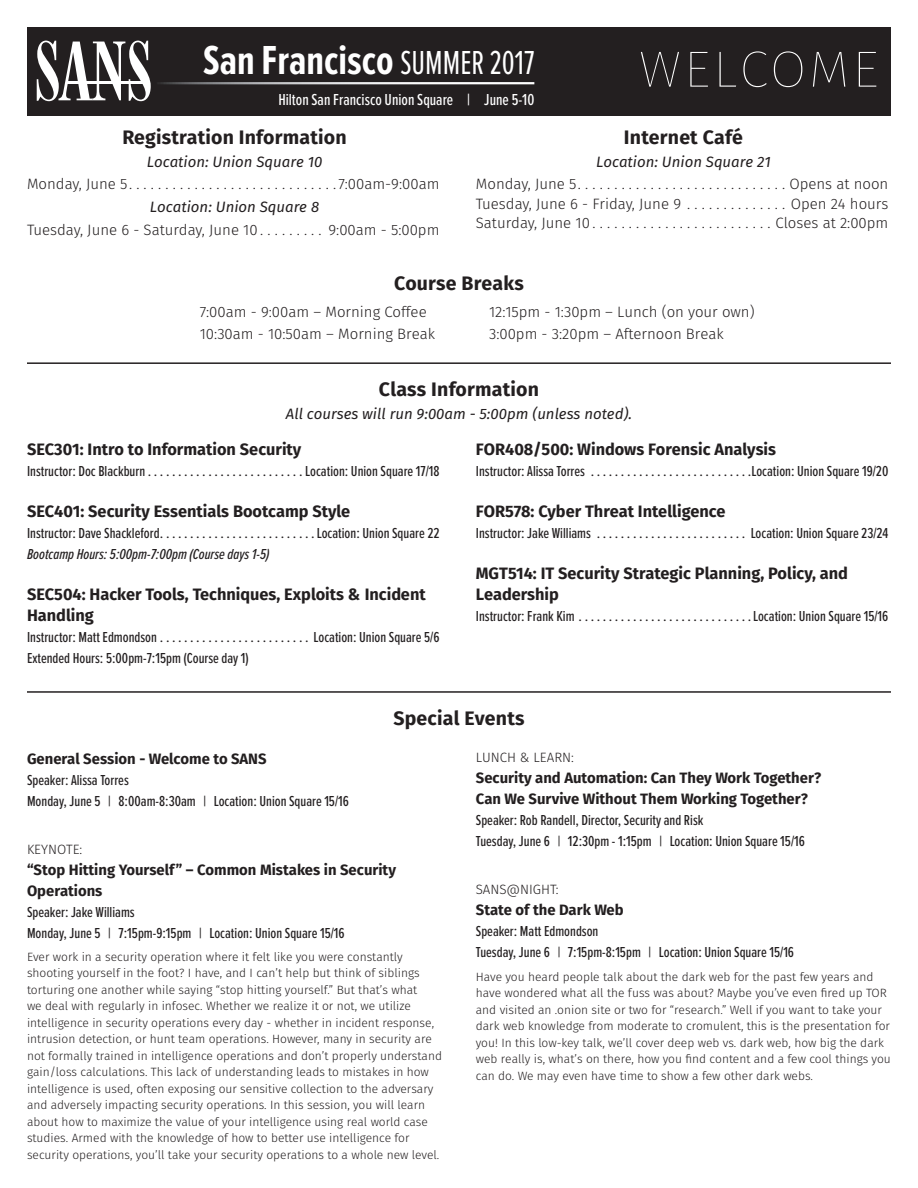
<style>
.page{position:relative;width:918px;height:1188px;background:#fff}
.page>*{position:absolute;margin:0;border:0;box-sizing:border-box;transform-origin:0 0}
.t1{font:100 51px "Fira Sans";letter-spacing:.045em;color:#fff;scale:1.05 1}
.t2{font:700 42px "Proxima Nova Ex Cn";color:#fff}
.t3{font:700 19.5px "Fira Sans";letter-spacing:.01em;color:#231f20}
.t4{font:700 16.5px/21px "Fira Sans";color:#231f20}
.t5{font:500 16.5px "Proxima Nova Ex Cn";color:#fff}
.t6{font:500 15px/21px "Proxima Nova Ex Cn";color:#231f20}
.t7{font:300 15px/19.5px "Fira Sans";color:#231f20}
.t8{font:700 15px/21px "Fira Sans";color:#231f20}
.t9{font:italic 15px "Fira Sans";color:#231f20}
.t10{font:italic 500 15px "Proxima Nova Ex Cn";color:#231f20}
.t11{font:300 13.5px "Fira Sans";color:#231f20}
.t12{font:300 12px/16.5px "Fira Sans";color:#231f20}
.s1{font-weight:400;font-size:34.5px}
</style>
<div class="page">
<div style="left:27px;top:27px;width:864px;height:89px;background:#231f20"></div>
<svg style="left:37px;top:41px;width:114px;height:60px"></svg>
<hr style="left:66px;top:81px;width:80px;height:3px;background:#fff">
<hr style="left:156px;top:82px;width:378px;height:2px;background:#fff">
<hr style="left:27px;top:362px;width:864px;height:2px;background:#231f20">
<hr style="left:27px;top:691px;width:864px;height:2px;background:#231f20">
<h2 class="t2" style="left:203px;top:29px;width:333px">San Francisco <span class="s1">SUMMER 2017</span></h2>
<h3 class="t5" style="left:278px;top:87px;width:258px">Hilton San Francisco Union Square | June 5-10</h3>
<h1 class="t1" style="left:639px;top:33px;width:230px">WELCOME</h1>
<h3 class="t3" style="left:122px;top:124px;width:226px">Registration Information</h3>
<p class="t9" style="left:147px;top:151px;width:177px">Location: Union Square 10</p>
<p class="t7" style="left:27px;top:174px;width:414px">Monday, June 5 . . . . . . . . . . . . . . . . . . . . . . . . . . . . 7:00am-9:00am</p>
<p class="t9" style="left:150px;top:196px;width:171px">Location: Union Square 8</p>
<p class="t7" style="left:27px;top:220px;width:414px">Tuesday, June 6 - Saturday, June 10 . . . . . . . . . 9:00am - 5:00pm</p>
<h3 class="t3" style="left:624px;top:124px;width:120px">Internet Café</h3>
<p class="t9" style="left:596px;top:151px;width:176px">Location: Union Square 21</p>
<p class="t7" style="left:476px;top:174px;width:414px;text-align:justify">Monday, June 5 . . . . . . . . . . . . . . . . . . . . . . . . . . . . . Opens at noon Tuesday, June 6 - Friday, June 9 . . . . . . . . . . . . . . Open 24 hours Saturday, June 10 . . . . . . . . . . . . . . . . . . . . . . . . . Closes at 2:00pm</p>
<h3 class="t3" style="left:394px;top:270px;width:131px">Course Breaks</h3>
<p class="t7" style="left:200px;top:300px;width:237px;line-height:22.5px">7:00am - 9:00am – Morning Coffee<br>10:30am - 10:50am – Morning Break</p>
<p class="t7" style="left:489px;top:300px;width:267px;line-height:22.5px">12:15pm - 1:30pm – Lunch (on your own)<br>3:00pm - 3:20pm – Afternoon Break</p>
<h3 class="t3" style="left:379px;top:376px;width:162px">Class Information</h3>
<p class="t9" style="left:286px;top:403px;width:348px">All courses will run 9:00am - 5:00pm (unless noted).</p>
<h3 class="t4" style="left:27px;top:438px;width:276px">SEC301: Intro to Information Security</h3>
<p class="t6" style="left:27px;top:460px;width:414px">Instructor: Doc Blackburn . . . . . . . . . . . . . . . . . . . . . . . . . . Location: Union Square 17/18</p>
<h3 class="t4" style="left:27px;top:501px;width:325px">SEC401: Security Essentials Bootcamp Style</h3>
<p class="t6" style="left:27px;top:522px;width:414px">Instructor: Dave Shackleford . . . . . . . . . . . . . . . . . . . . . . . . . Location: Union Square 22</p>
<p class="t10" style="left:27px;top:543px;width:244px">Bootcamp Hours: 5:00pm-7:00pm (Course days 1-5)</p>
<h3 class="t4" style="left:27px;top:584px;width:400px">SEC504: Hacker Tools, Techniques, Exploits &amp; Incident<br>Handling</h3>
<p class="t6" style="left:27px;top:626px;width:414px">Instructor: Matt Edmondson . . . . . . . . . . . . . . . . . . . . . . . . . Location: Union Square 5/6<br>Extended Hours: 5:00pm-7:15pm (Course day 1)</p>
<h3 class="t4" style="left:476px;top:438px;width:302px">FOR408/500: Windows Forensic Analysis</h3>
<p class="t6" style="left:476px;top:460px;width:414px">Instructor: Alissa Torres . . . . . . . . . . . . . . . . . . . . . . . . . . Location: Union Square 19/20</p>
<h3 class="t4" style="left:476px;top:501px;width:251px">FOR578: Cyber Threat Intelligence</h3>
<p class="t6" style="left:476px;top:522px;width:414px">Instructor: Jake Williams . . . . . . . . . . . . . . . . . . . . . . . . . Location: Union Square 23/24</p>
<h3 class="t4" style="left:476px;top:563px;width:374px">MGT514: IT Security Strategic Planning, Policy, and<br>Leadership</h3>
<p class="t6" style="left:476px;top:605px;width:414px">Instructor: Frank Kim . . . . . . . . . . . . . . . . . . . . . . . . . . . . Location: Union Square 15/16</p>
<h3 class="t3" style="left:393px;top:705px;width:133px">Special Events</h3>
<p class="t8" style="left:27px;top:748px;width:241px">General Session - Welcome to SANS</p>
<p class="t6" style="left:27px;top:769px;width:323px">Speaker: Alissa Torres<br>Monday, June 5 | 8:00am-8:30am | Location: Union Square 15/16</p>
<p class="t11" style="left:27px;top:839px;width:57px">KEYNOTE:</p>
<p class="t8" style="left:27px;top:859px;width:371px">“Stop Hitting Yourself” – Common Mistakes in Security<br>Operations</p>
<p class="t6" style="left:27px;top:901px;width:319px">Speaker: Jake Williams<br>Monday, June 5 | 7:15pm-9:15pm | Location: Union Square 15/16</p>
<p class="t12" style="left:27px;top:948px;width:417px">Ever work in a security operation where it felt like you were constantly shooting yourself in the foot? I have, and I can’t help but think of siblings torturing one another while saying “stop hitting yourself.” But that’s what<br>we deal with regularly in infosec. Whether we realize it or not, we utilize intelligence in security operations every day - whether in incident response, intrusion detection, or hunt team operations. However, many in security are not formally trained in intelligence operations and don’t properly understand gain/loss calculations. This lack of understanding leads to mistakes in how intelligence is used, often exposing our sensitive collection to the adversary and adversely impacting security operations. In this session, you will learn about how to maximize the value of your intelligence using real world case studies. Armed with the knowledge of how to better use intelligence for security operations, you’ll take your security operations to a whole new level.</p>
<p class="t11" style="left:476px;top:748px;width:100px">LUNCH &amp; LEARN:</p>
<p class="t8" style="left:476px;top:768px;width:347px">Security and Automation: Can They Work Together?<br>Can We Survive Without Them Working Together?</p>
<p class="t6" style="left:476px;top:809px;width:331px">Speaker: Rob Randell, Director, Security and Risk<br>Tuesday, June 6 | 12:30pm - 1:15pm | Location: Union Square 15/16</p>
<p class="t11" style="left:476px;top:880px;width:84px">SANS@NIGHT:</p>
<p class="t8" style="left:476px;top:900px;width:149px">State of the Dark Web</p>
<p class="t6" style="left:476px;top:920px;width:320px">Speaker: Matt Edmondson<br>Tuesday, June 6 | 7:15pm-8:15pm | Location: Union Square 15/16</p>
<p class="t12" style="left:476px;top:968px;width:417px">Have you heard people talk about the dark web for the past few years and have wondered what all the fuss was about? Maybe you’ve even fired up TOR and visited an .onion site or two for “research.” Well if you want to take your dark web knowledge from moderate to cromulent, this is the presentation for you! In this low-key talk, we’ll cover deep web vs. dark web, how big the dark web really is, what’s on there, how you find content and a few cool things you can do. We may even have time to show a few other dark webs.</p>
</div>
